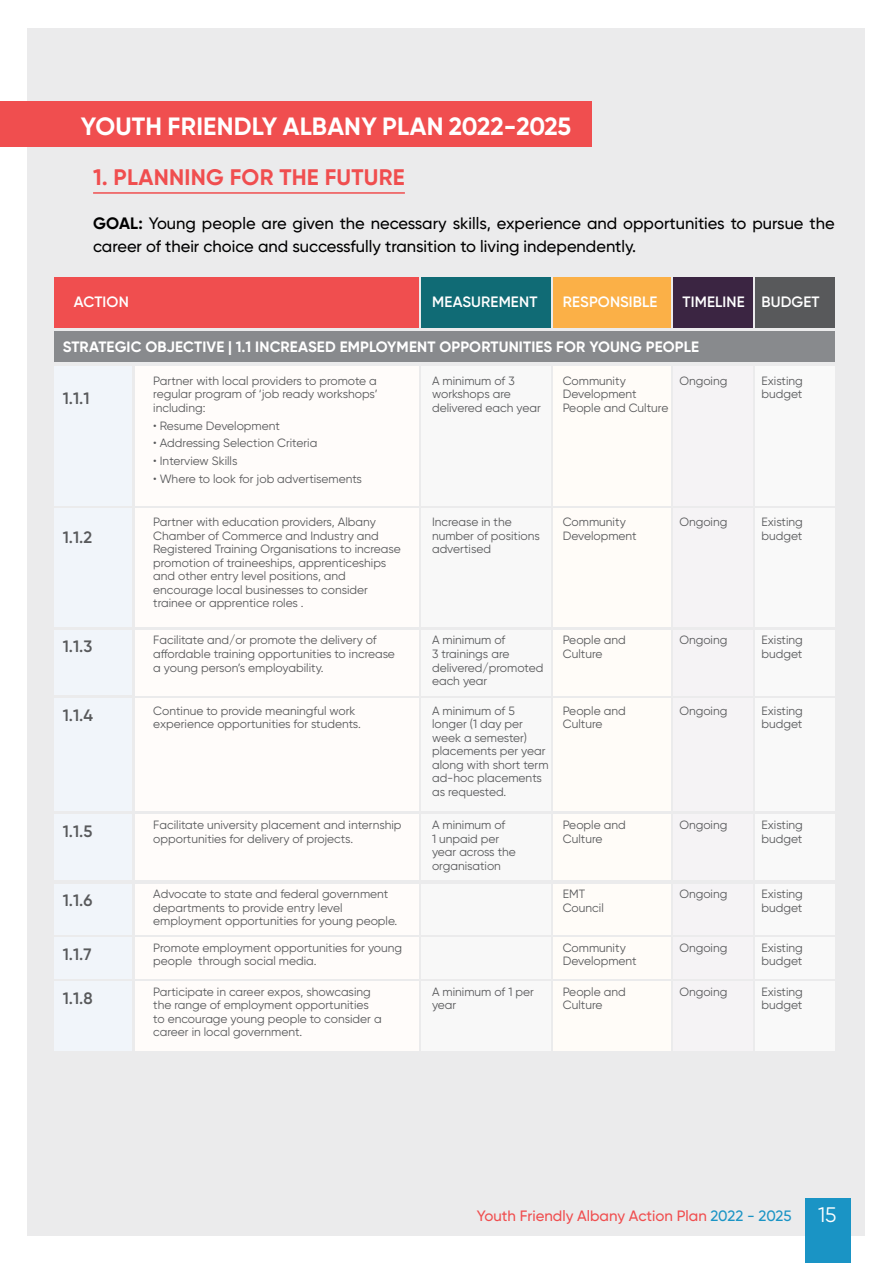
<style>
.page{position:relative;width:893px;height:1263px;background:#fff}
.page>*{position:absolute;margin:0;border:0;box-sizing:border-box;transform-origin:0 0}
.t1{font:700 25.05px "Gilroy";letter-spacing:.01em;color:#fff}
.t2{font:700 22.5px "Gilroy";letter-spacing:.01em;color:#f04e4f}
.t3{font:21px "Gilroy";color:#fff}
.t4{font:500 16.5px/22.5px "Gilroy";color:#000}
.t5{font:600 16.5px "Gilroy";color:#58595b}
.t6{font:700 15px "Gilroy";letter-spacing:.01em;color:#fff}
.t7{font:600 15px "Gilroy";letter-spacing:.01em;color:#fff}
.t8{font:500 15px "Gilroy";color:#f04e4f}
.t9{font:12px/13.5px "Gilroy";color:#58595b}
.s1{font-weight:700}
.s2{color:#1a94c5}
</style>
<div class="page">
<div style="left:28px;top:28px;width:837px;height:1207px;background:#ebebec"></div>
<div style="left:54px;top:366px;width:78px;height:139px;background:#f1f5fa"></div>
<div style="left:135px;top:366px;width:283px;height:139px;background:#fffcfa"></div>
<div style="left:54px;top:331px;width:781px;height:30px;background:#888a8d"></div>
<hr style="left:93px;top:192px;width:312px;height:2px;background:#f04e4f">
<div style="left:0;top:102px;width:592px;height:45px;background:#f04e4f"></div>
<div style="left:54px;top:509px;width:78px;height:118px;background:#f1f5fa"></div>
<div style="left:135px;top:509px;width:283px;height:118px;background:#fffcfa"></div>
<div style="left:54px;top:630px;width:78px;height:65px;background:#f1f5fa"></div>
<div style="left:135px;top:630px;width:283px;height:65px;background:#fffcfa"></div>
<div style="left:54px;top:699px;width:78px;height:112px;background:#f1f5fa"></div>
<div style="left:135px;top:699px;width:283px;height:112px;background:#fffcfa"></div>
<div style="left:54px;top:815px;width:78px;height:65px;background:#f1f5fa"></div>
<div style="left:135px;top:815px;width:283px;height:65px;background:#fffcfa"></div>
<div style="left:54px;top:884px;width:78px;height:50px;background:#f1f5fa"></div>
<div style="left:135px;top:884px;width:283px;height:50px;background:#fffcfa"></div>
<div style="left:54px;top:937px;width:78px;height:41px;background:#f1f5fa"></div>
<div style="left:135px;top:937px;width:283px;height:41px;background:#fffcfa"></div>
<div style="left:54px;top:981px;width:78px;height:70px;background:#f1f5fa"></div>
<div style="left:135px;top:981px;width:283px;height:70px;background:#fffcfa"></div>
<div style="left:421px;top:366px;width:414px;height:685px;background:#f8f8f8"></div>
<div style="left:54px;top:277px;width:364px;height:51px;background:#f04e4f"></div>
<div style="left:422px;top:277px;width:129px;height:51px;background:#106b75"></div>
<div style="left:553px;top:277px;width:118px;height:51px;background:#fbb047"></div>
<div style="left:673px;top:277px;width:80px;height:51px;background:#3b2542"></div>
<div style="left:755px;top:277px;width:80px;height:51px;background:#58595b"></div>
<div style="left:805px;top:1198px;width:45px;height:65px;background:#1a94c5"></div>
<h1 class="t1" style="left:81px;top:110px;width:492px">YOUTH FRIENDLY ALBANY PLAN 2022-2025</h1>
<h2 class="t2" style="left:93px;top:163px;width:313px">1. PLANNING FOR THE FUTURE</h2>
<h3 class="t4" style="left:93px;top:212px;width:743px"><span class="s1">GOAL:</span> Young people are given the necessary skills, experience and opportunities to pursue the career of their choice and successfully transition to living independently.</h3>
<p class="t7" style="left:74px;top:293px;width:57px">ACTION</p>
<p class="t7" style="left:432px;top:293px;width:107px">MEASUREMENT</p>
<p class="t7" style="left:563px;top:293px;width:96px">RESPONSIBLE</p>
<p class="t7" style="left:682px;top:293px;width:139px">TIMELINE BUDGET</p>
<p class="t6" style="left:63px;top:337px;width:638px">STRATEGIC OBJECTIVE | 1.1 INCREASED EMPLOYMENT OPPORTUNITIES FOR YOUNG PEOPLE</p>
<h3 class="t5" style="left:63px;top:388px;width:28px">1.1.1</h3>
<h3 class="t5" style="left:63px;top:527px;width:31px">1.1.2</h3>
<p class="t9" style="left:153px;top:374px;width:226px;text-align:justify">Partner with local providers to promote a regular program of ‘job ready workshops’ including:</p>
<p class="t9" style="left:153px;top:418px;width:128px">• Resume Development</p>
<p class="t9" style="left:153px;top:436px;width:166px">• Addressing Selection Criteria</p>
<p class="t9" style="left:153px;top:454px;width:86px">• Interview Skills</p>
<p class="t9" style="left:153px;top:472px;width:210px">• Where to look for job advertisements</p>
<p class="t9" style="left:432px;top:374px;width:110px">A minimum of 3 workshops are delivered each year</p>
<p class="t9" style="left:563px;top:374px;width:107px">Community<br>Development<br>People and Culture</p>
<p class="t9" style="left:679px;top:374px;width:50px">Ongoing</p>
<p class="t9" style="left:761px;top:374px;width:43px">Existing budget</p>
<p class="t9" style="left:153px;top:515px;width:249px">Partner with education providers, Albany Chamber of Commerce and Industry and Registered Training Organisations to increase promotion of traineeships, apprenticeships and other entry level positions, and encourage local businesses to consider trainee or apprentice roles .</p>
<p class="t9" style="left:432px;top:515px;width:109px">Increase in the number of positions advertised</p>
<p class="t9" style="left:563px;top:515px;width:76px">Community<br>Development</p>
<p class="t9" style="left:679px;top:515px;width:50px">Ongoing</p>
<p class="t9" style="left:761px;top:515px;width:43px">Existing budget</p>
<h3 class="t5" style="left:63px;top:636px;width:31px">1.1.3</h3>
<p class="t9" style="left:153px;top:633px;width:243px">Facilitate and/or promote the delivery of affordable training opportunities to increase a young person’s employability.</p>
<p class="t9" style="left:432px;top:633px;width:113px">A minimum of<br>3 trainings are delivered/promoted each year</p>
<p class="t9" style="left:563px;top:633px;width:64px">People and<br>Culture</p>
<p class="t9" style="left:679px;top:633px;width:50px">Ongoing</p>
<p class="t9" style="left:761px;top:633px;width:43px">Existing budget</p>
<h3 class="t5" style="left:63px;top:705px;width:32px">1.1.4</h3>
<p class="t9" style="left:153px;top:704px;width:209px">Continue to provide meaningful work experience opportunities for students.</p>
<p class="t9" style="left:432px;top:704px;width:118px">A minimum of 5 longer (1 day per week a semester) placements per year along with short term ad-hoc placements as requested.</p>
<p class="t9" style="left:563px;top:704px;width:64px">People and<br>Culture</p>
<p class="t9" style="left:679px;top:704px;width:50px">Ongoing</p>
<p class="t9" style="left:761px;top:704px;width:43px">Existing budget</p>
<h3 class="t5" style="left:63px;top:821px;width:31px">1.1.5</h3>
<p class="t9" style="left:153px;top:818px;width:250px">Facilitate university placement and internship opportunities for delivery of projects.</p>
<p class="t9" style="left:432px;top:818px;width:85px">A minimum of<br>1 unpaid per year across the organisation</p>
<p class="t9" style="left:563px;top:818px;width:64px">People and<br>Culture</p>
<p class="t9" style="left:679px;top:818px;width:50px">Ongoing</p>
<p class="t9" style="left:761px;top:818px;width:43px">Existing budget</p>
<h3 class="t5" style="left:63px;top:890px;width:31px">1.1.6</h3>
<p class="t9" style="left:153px;top:887px;width:246px">Advocate to state and federal government departments to provide entry level employment opportunities for young people.</p>
<p class="t9" style="left:563px;top:887px;width:43px">EMT<br>Council</p>
<p class="t9" style="left:679px;top:887px;width:50px">Ongoing</p>
<p class="t9" style="left:761px;top:887px;width:43px">Existing budget</p>
<h3 class="t5" style="left:63px;top:943px;width:30px">1.1.7</h3>
<p class="t9" style="left:153px;top:941px;width:250px">Promote employment opportunities for young people through social media.</p>
<p class="t9" style="left:563px;top:941px;width:76px">Community<br>Development</p>
<p class="t9" style="left:679px;top:941px;width:50px">Ongoing</p>
<p class="t9" style="left:761px;top:941px;width:43px">Existing budget</p>
<h3 class="t5" style="left:63px;top:988px;width:31px">1.1.8</h3>
<p class="t9" style="left:153px;top:985px;width:230px">Participate in career expos, showcasing the range of employment opportunities to encourage young people to consider a career in local government.</p>
<p class="t9" style="left:563px;top:985px;width:64px">People and<br>Culture</p>
<p class="t9" style="left:679px;top:985px;width:50px">Ongoing</p>
<p class="t9" style="left:761px;top:985px;width:43px">Existing budget</p>
<p class="t9" style="left:432px;top:985px;width:103px">A minimum of 1 per year</p>
<p class="t8" style="left:477px;top:1206px;width:316px">Youth Friendly Albany Action Plan <span class="s2">2022 - 2025</span></p>
<h3 class="t3" style="left:818px;top:1201px;width:20px">15</h3>
</div>
